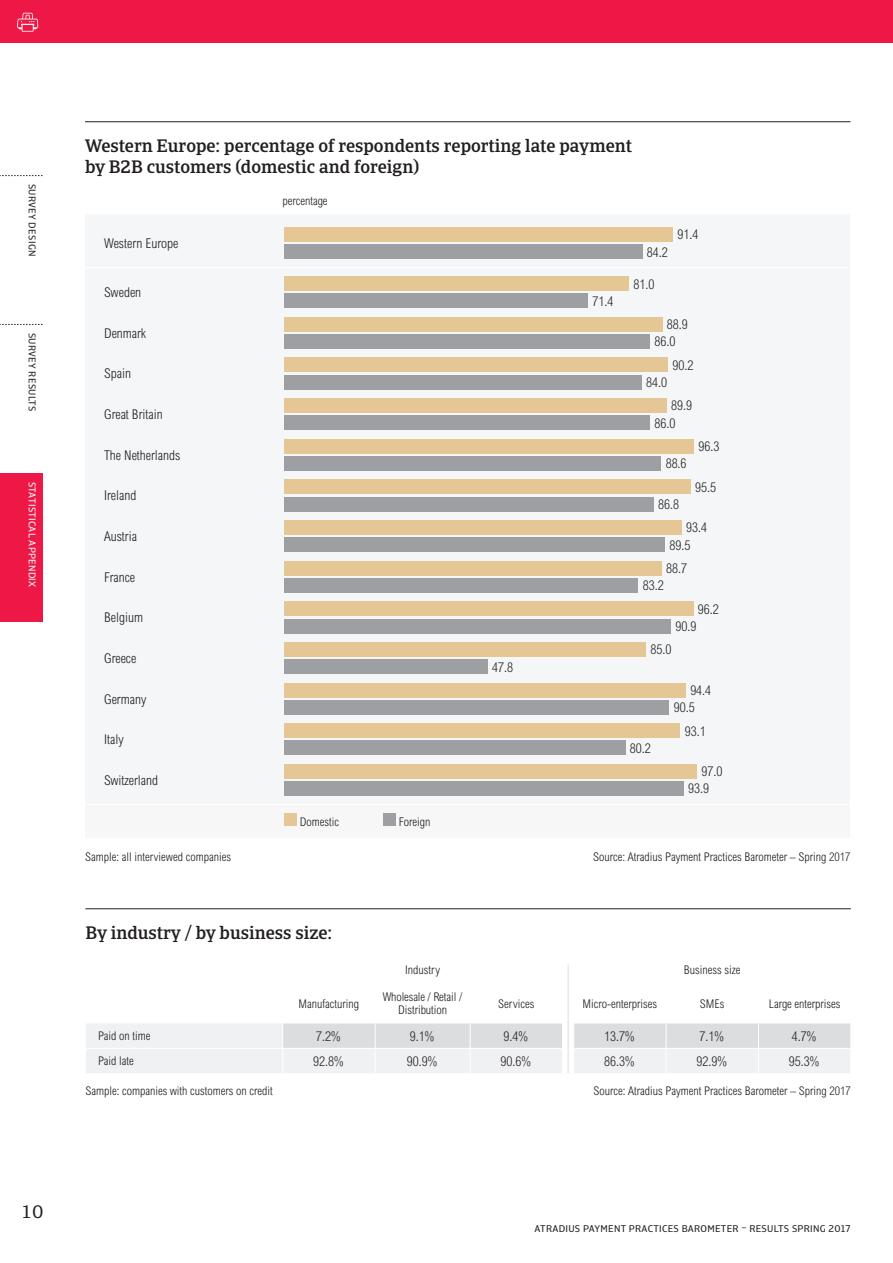
<style>
.page{position:relative;width:893px;height:1263px;background:#fff}
.page>*{position:absolute;margin:0;border:0;box-sizing:border-box;transform-origin:0 0}
.t1{font:500 18px/21px "Catalana";color:#231f20}
.t2{font:18px "Catalana";color:#231f20}
.t3{font:300 condensed 13.5px/17.2px "Arial MT Std";color:#231f20}
.t4{font:300 condensed 12px/13.5px "Arial MT Std";color:#231f20;text-align:center}
.t5{font:9.75px "Catalana Sans";letter-spacing:.03em;color:#231f20}
.t6{font:9.75px "Catalana Sans";letter-spacing:.03em;color:#fff}
</style>
<div class="page">
<div style="left:0;top:0;width:893px;height:43px;background:#ed1845"></div>
<svg style="left:17px;top:13px;width:21px;height:19px"></svg>
<div style="left:0;top:473px;width:43px;height:149px;background:#ed1845"></div>
<svg style="left:0;top:175px;width:43px;height:1px"></svg>
<svg style="left:0;top:324px;width:43px;height:1px"></svg>
<hr style="left:85px;top:121px;width:765px;height:1px;background:#231f20">
<div style="left:85px;top:215px;width:765px;height:589px;background:#f4f6f7"></div>
<hr style="left:85px;top:267px;width:197px;height:1px;background:#fff">
<hr style="left:282px;top:267px;width:568px;height:1px;background:#fff">
<div style="left:284px;top:227px;width:389px;height:15px;background:#e4c795"></div>
<div style="left:284px;top:244px;width:359px;height:15px;background:#9d9fa2"></div>
<div style="left:284px;top:276px;width:345px;height:15px;background:#e4c795"></div>
<div style="left:284px;top:293px;width:304px;height:15px;background:#9d9fa2"></div>
<div style="left:284px;top:317px;width:378px;height:15px;background:#e4c795"></div>
<div style="left:284px;top:334px;width:366px;height:15px;background:#9d9fa2"></div>
<div style="left:284px;top:357px;width:384px;height:15px;background:#e4c795"></div>
<div style="left:284px;top:375px;width:358px;height:15px;background:#9d9fa2"></div>
<div style="left:284px;top:398px;width:383px;height:15px;background:#e4c795"></div>
<div style="left:284px;top:415px;width:366px;height:15px;background:#9d9fa2"></div>
<div style="left:284px;top:439px;width:410px;height:15px;background:#e4c795"></div>
<div style="left:284px;top:456px;width:377px;height:15px;background:#9d9fa2"></div>
<div style="left:284px;top:479px;width:407px;height:15px;background:#e4c795"></div>
<div style="left:284px;top:497px;width:370px;height:14px;background:#9d9fa2"></div>
<div style="left:284px;top:520px;width:398px;height:15px;background:#e4c795"></div>
<div style="left:284px;top:537px;width:381px;height:15px;background:#9d9fa2"></div>
<div style="left:284px;top:561px;width:378px;height:14px;background:#e4c795"></div>
<div style="left:284px;top:578px;width:354px;height:15px;background:#9d9fa2"></div>
<div style="left:284px;top:601px;width:410px;height:15px;background:#e4c795"></div>
<div style="left:284px;top:618px;width:387px;height:15px;background:#9d9fa2"></div>
<div style="left:284px;top:642px;width:362px;height:15px;background:#e4c795"></div>
<div style="left:284px;top:659px;width:204px;height:15px;background:#9d9fa2"></div>
<div style="left:284px;top:683px;width:402px;height:14px;background:#e4c795"></div>
<div style="left:284px;top:700px;width:385px;height:15px;background:#9d9fa2"></div>
<div style="left:284px;top:723px;width:396px;height:15px;background:#e4c795"></div>
<div style="left:284px;top:740px;width:342px;height:15px;background:#9d9fa2"></div>
<div style="left:284px;top:764px;width:413px;height:15px;background:#e4c795"></div>
<div style="left:284px;top:781px;width:400px;height:15px;background:#9d9fa2"></div>
<div style="left:284px;top:813px;width:13px;height:13px;background:#e4c795"></div>
<div style="left:383px;top:813px;width:13px;height:13px;background:#9d9fa2"></div>
<svg style="left:567px;top:965px;width:2px;height:19px"></svg>
<hr style="left:568px;top:984px;width:1px;height:39px;background:#dcdddf">
<svg style="left:86px;top:1023px;width:765px;height:51px"></svg>
<hr style="left:85px;top:908px;width:766px;height:1px;background:#231f20">
<p class="t5" style="left:38px;top:184px;width:74px;rotate:90deg">SURVEY DESIGN</p>
<p class="t5" style="left:38px;top:333px;width:80px;rotate:90deg">SURVEY RESULTS</p>
<p class="t6" style="left:38px;top:482px;width:107px;rotate:90deg">STATISTICAL APPENDIX</p>
<h1 class="t1" style="left:85px;top:135px;width:548px">Western Europe: percentage of respondents reporting late payment by B2B customers (domestic and foreign)</h1>
<p class="t4" style="left:282px;top:194px;width:47px">percentage</p>
<p class="t3" style="left:104px;top:235px;width:76px">Western Europe</p>
<p class="t3" style="left:647px;top:243px;width:22px">84.2</p>
<p class="t3" style="left:104px;top:284px;width:39px">Sweden</p>
<p class="t3" style="left:592px;top:292px;width:22px">71.4</p>
<p class="t3" style="left:633px;top:275px;width:22px">81.0</p>
<p class="t3" style="left:678px;top:226px;width:22px">91.4</p>
<p class="t3" style="left:104px;top:324px;width:44px">Denmark</p>
<p class="t3" style="left:655px;top:316px;width:35px;text-indent:12px">88.9<br>86.0</p>
<p class="t3" style="left:104px;top:365px;width:28px">Spain</p>
<p class="t3" style="left:672px;top:356px;width:22px">90.2</p>
<p class="t3" style="left:646px;top:374px;width:22px">84.0</p>
<p class="t3" style="left:104px;top:406px;width:60px">Great Britain</p>
<p class="t3" style="left:655px;top:397px;width:39px;text-indent:17px">89.9<br>86.0</p>
<p class="t3" style="left:104px;top:446px;width:78px">The Netherlands</p>
<p class="t3" style="left:698px;top:438px;width:22px">96.3</p>
<p class="t3" style="left:666px;top:455px;width:22px">88.6</p>
<p class="t3" style="left:104px;top:487px;width:34px">Ireland</p>
<p class="t3" style="left:658px;top:496px;width:22px">86.8</p>
<p class="t3" style="left:695px;top:478px;width:22px">95.5</p>
<p class="t3" style="left:104px;top:528px;width:34px">Austria</p>
<p class="t3" style="left:669px;top:519px;width:39px;text-indent:17px">93.4<br>89.5</p>
<p class="t3" style="left:104px;top:568px;width:32px">France</p>
<p class="t3" style="left:666px;top:560px;width:22px">88.7</p>
<p class="t3" style="left:643px;top:577px;width:22px">83.2</p>
<p class="t3" style="left:104px;top:609px;width:40px">Belgium</p>
<p class="t3" style="left:104px;top:649px;width:34px">Greece</p>
<p class="t3" style="left:492px;top:658px;width:22px">47.8</p>
<p class="t3" style="left:698px;top:600px;width:22px">96.2</p>
<p class="t3" style="left:675px;top:617px;width:22px">90.9</p>
<p class="t3" style="left:650px;top:641px;width:22px">85.0</p>
<p class="t3" style="left:104px;top:690px;width:44px">Germany</p>
<p class="t3" style="left:674px;top:681px;width:39px;text-indent:17px">94.4<br>90.5</p>
<p class="t3" style="left:104px;top:731px;width:21px">Italy</p>
<p class="t3" style="left:685px;top:722px;width:22px">93.1</p>
<p class="t3" style="left:630px;top:739px;width:22px">80.2</p>
<p class="t3" style="left:104px;top:771px;width:55px">Switzerland</p>
<p class="t3" style="left:688px;top:763px;width:36px;text-indent:13px">97.0<br>93.9</p>
<p class="t4" style="left:300px;top:815px;width:41px">Domestic</p>
<p class="t4" style="left:399px;top:815px;width:33px">Foreign</p>
<p class="t4" style="left:85px;top:850px;width:148px">Sample: all interviewed companies</p>
<p class="t4" style="left:593px;top:850px;width:259px">Source: Atradius Payment Practices Barometer – Spring 2017</p>
<h1 class="t1" style="left:85px;top:922px;width:248px">By industry / by business size:</h1>
<p class="t4" style="left:405px;top:963px;width:36px">Industry</p>
<p class="t4" style="left:684px;top:963px;width:58px">Business size</p>
<p class="t4" style="left:299px;top:997px;width:62px">Manufacturing</p>
<p class="t4" style="left:383px;top:990px;width:81px">Wholesale / Retail /<br>Distribution</p>
<p class="t4" style="left:498px;top:997px;width:38px">Services</p>
<p class="t4" style="left:583px;top:997px;width:76px">Micro-enterprises</p>
<p class="t4" style="left:700px;top:997px;width:26px">SMEs</p>
<p class="t4" style="left:769px;top:997px;width:73px">Large enterprises</p>
<p class="t4" style="left:98px;top:1029px;width:54px">Paid on time</p>
<p class="t3" style="left:316px;top:1027px;width:27px">7.2%</p>
<p class="t3" style="left:410px;top:1027px;width:27px">9.1%</p>
<p class="t3" style="left:504px;top:1027px;width:27px">9.4%</p>
<p class="t3" style="left:604px;top:1027px;width:33px">13.7%</p>
<p class="t3" style="left:699px;top:1027px;width:27px">7.1%</p>
<p class="t3" style="left:792px;top:1027px;width:27px">4.7%</p>
<p class="t4" style="left:98px;top:1054px;width:37px">Paid late</p>
<p class="t3" style="left:313px;top:1052px;width:33px">92.8%</p>
<p class="t3" style="left:407px;top:1052px;width:33px">90.9%</p>
<p class="t3" style="left:501px;top:1052px;width:33px">90.6%</p>
<p class="t3" style="left:604px;top:1052px;width:33px">86.3%</p>
<p class="t3" style="left:696px;top:1052px;width:33px">92.9%</p>
<p class="t3" style="left:789px;top:1052px;width:33px">95.3%</p>
<p class="t4" style="left:85px;top:1084px;width:189px">Sample: companies with customers on credit</p>
<p class="t4" style="left:594px;top:1084px;width:259px">Source: Atradius Payment Practices Barometer – Spring 2017</p>
<h1 class="t2" style="left:21px;top:1201px;width:24px">10</h1>
<p class="t5" style="left:535px;top:1223px;width:317px">ATRADIUS PAYMENT PRACTICES BAROMETER – RESULTS SPRING 2017</p>
</div>
